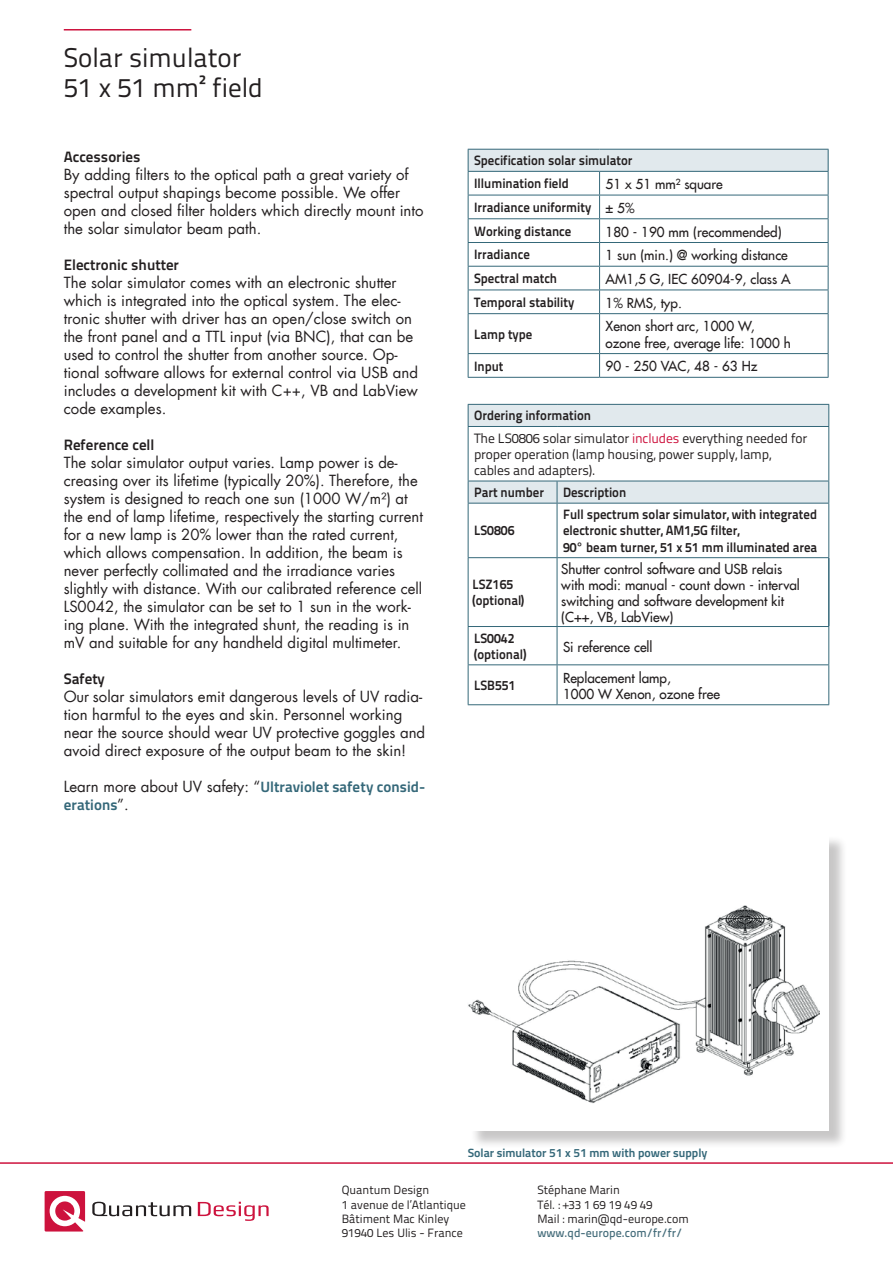
<style>
.page{position:relative;width:893px;height:1263px;background:#fff}
.page>*{position:absolute;margin:0;border:0;box-sizing:border-box;transform-origin:0 0}
.t1{font:27px/30px "Titillium Text 22 L";color:#231f20}
.t2{font:15px/18px "Futura LT";color:#231f20}
.t3{font:700 15px "Titillium Text 22 L";color:#231f20}
.t4{font:700 15px "Titillium Text";letter-spacing:.005em;color:#356879}
.t5{font:13.5px/16.2px "Futura LT";color:#231f20}
.t6{font:700 13.5px/16.2px "Titillium Text 22 L";color:#231f20;scale:.95 1}
.t7{font:13.5px/22.2px "Titillium Text 22 L";letter-spacing:-.01em;color:#231f20}
.t8{font:12px/14.4px "Titillium Text 22 L";color:#231f20}
.t9{font:700 12px "Titillium Text";color:#356879}
.t10{font:500 12px "Titillium Text 22 L";color:#446c7a}
.s1{font-family:"Titillium Text";font-weight:700;color:#356879}
.s2{font-family:"Futura LT";font-weight:400;color:#231f20}
.s3{font-family:"Futura LT";font-weight:400}
.s4{font-weight:700}
.s5{color:#cd123d}
</style>
<div class="page">
<svg style="left:45px;top:1191px;width:40px;height:40px"></svg>
<svg style="left:92px;top:1202px;width:99px;height:14px"></svg>
<svg style="left:198px;top:1202px;width:71px;height:19px"></svg>
<hr style="left:0;top:1162px;width:893px;height:2px;background:#cd123d">
<hr style="left:64px;top:29px;width:127px;height:2px;background:#cd123d">
<svg style="left:468px;top:404px;width:361px;height:99px"></svg>
<hr style="left:468px;top:503px;width:1px;height:54px;background:#356879">
<hr style="left:468px;top:627px;width:1px;height:37px;background:#356879">
<hr style="left:468px;top:665px;width:1px;height:39px;background:#356879">
<hr style="left:468px;top:503px;width:89px;height:1px;background:#356879">
<hr style="left:468px;top:557px;width:89px;height:1px;background:#356879">
<hr style="left:468px;top:558px;width:1px;height:68px;background:#356879">
<hr style="left:557px;top:557px;width:272px;height:1px;background:#356879">
<hr style="left:557px;top:558px;width:1px;height:68px;background:#356879">
<hr style="left:468px;top:626px;width:89px;height:1px;background:#356879">
<hr style="left:557px;top:626px;width:272px;height:1px;background:#356879">
<hr style="left:468px;top:664px;width:89px;height:1px;background:#356879">
<hr style="left:557px;top:664px;width:272px;height:1px;background:#356879">
<hr style="left:468px;top:704px;width:89px;height:1px;background:#356879">
<hr style="left:557px;top:704px;width:272px;height:1px;background:#356879">
<hr style="left:828px;top:558px;width:2px;height:68px;background:#356879">
<hr style="left:557px;top:503px;width:1px;height:54px;background:#356879">
<hr style="left:557px;top:627px;width:1px;height:37px;background:#356879">
<hr style="left:557px;top:665px;width:1px;height:39px;background:#356879">
<hr style="left:557px;top:503px;width:272px;height:1px;background:#356879">
<hr style="left:828px;top:503px;width:1px;height:54px;background:#356879">
<hr style="left:828px;top:627px;width:1px;height:37px;background:#356879">
<hr style="left:828px;top:665px;width:1px;height:39px;background:#356879">
<div style="left:470px;top:835px;width:378px;height:314px;background:#231f20;opacity:.25"></div>
<div style="left:468px;top:833px;width:361px;height:298px;background:#fff"></div>
<img style="left:468px;top:905px;width:352px;height:198px">
<div style="left:468px;top:149px;width:360px;height:22px;background:#e1e9ed"></div>
<hr style="left:468px;top:149px;width:132px;height:1px;background:#356879">
<hr style="left:600px;top:149px;width:228px;height:1px;background:#356879">
<hr style="left:468px;top:171px;width:132px;height:1px;background:#356879">
<hr style="left:600px;top:171px;width:228px;height:1px;background:#356879">
<hr style="left:468px;top:195px;width:132px;height:1px;background:#356879">
<hr style="left:600px;top:195px;width:228px;height:1px;background:#356879">
<hr style="left:468px;top:218px;width:132px;height:1px;background:#356879">
<hr style="left:600px;top:218px;width:228px;height:1px;background:#356879">
<hr style="left:468px;top:242px;width:132px;height:1px;background:#356879">
<hr style="left:600px;top:242px;width:228px;height:1px;background:#356879">
<hr style="left:468px;top:266px;width:132px;height:1px;background:#356879">
<hr style="left:600px;top:266px;width:228px;height:1px;background:#356879">
<hr style="left:468px;top:290px;width:132px;height:1px;background:#356879">
<svg style="left:468px;top:150px;width:1px;height:163px"></svg>
<hr style="left:600px;top:290px;width:228px;height:1px;background:#356879">
<svg style="left:599px;top:172px;width:1px;height:141px"></svg>
<svg style="left:828px;top:150px;width:1px;height:163px"></svg>
<hr style="left:468px;top:313px;width:132px;height:1px;background:#356879">
<hr style="left:468px;top:314px;width:1px;height:39px;background:#356879">
<hr style="left:600px;top:313px;width:228px;height:1px;background:#356879">
<hr style="left:599px;top:314px;width:1px;height:39px;background:#356879">
<hr style="left:828px;top:314px;width:1px;height:39px;background:#356879">
<hr style="left:468px;top:353px;width:132px;height:1px;background:#356879">
<svg style="left:468px;top:354px;width:1px;height:23px"></svg>
<hr style="left:600px;top:353px;width:228px;height:1px;background:#356879">
<svg style="left:599px;top:354px;width:1px;height:23px"></svg>
<svg style="left:828px;top:354px;width:1px;height:23px"></svg>
<hr style="left:468px;top:377px;width:132px;height:1px;background:#356879">
<hr style="left:600px;top:377px;width:228px;height:1px;background:#356879">
<h1 class="t1" style="left:64px;top:41px;width:201px">Solar simulator<br>51 x 51 mm² field</h1>
<p class="t3" style="left:64px;top:145px;width:78px">Accessories</p>
<p class="t2" style="left:64px;top:166px;width:361px">By adding filters to the optical path a great variety of spectral output shapings become possible. We offer open and closed filter holders which directly mount into the solar simulator beam path.</p>
<p class="t3" style="left:64px;top:253px;width:117px">Electronic shutter</p>
<p class="t2" style="left:64px;top:274px;width:356px">The solar simulator comes with an electronic shutter which is integrated into the optical system. The elec&shy;tronic shutter with driver has an open/close switch on the front panel and a TTL input (via BNC), that can be used to control the shutter from another source. Op&shy;tional software allows for external control via USB and includes a development kit with C++, VB and LabView code examples.</p>
<p class="t3" style="left:64px;top:433px;width:92px">Reference cell</p>
<p class="t2" style="left:64px;top:454px;width:361px">The solar simulator output varies. Lamp power is de&shy;creasing over its lifetime (typically 20%). Therefore, the system is designed to reach one sun (1000 W/m²) at the end of lamp lifetime, respectively the starting current for a new lamp is 20% lower than the rated current, which allows compensation. In addition, the beam is never perfectly collimated and the irradiance varies slightly with distance. With our calibrated reference cell LS0042, the simulator can be set to 1 sun in the work&shy;ing plane. With the integrated shunt, the reading is in mV and suitable for any handheld digital multimeter.</p>
<p class="t3" style="left:64px;top:667px;width:43px">Safety</p>
<p class="t2" style="left:64px;top:688px;width:363px">Our solar simulators emit dangerous levels of UV radia&shy;tion harmful to the eyes and skin. Personnel working near the source should wear UV protective goggles and avoid direct exposure of the output beam to the skin!</p>
<p class="t2" style="left:64px;top:778px;width:363px">Learn more about UV safety: “<span class="s1">Ultraviolet safety consid-</span></p>
<p class="t4" style="left:64px;top:793px;width:66px">erations<span class="s2">”.</span></p>
<p class="t6" style="left:474px;top:148px;width:168px;line-height:23px">Specification solar simulator<br>Illumination field</p>
<p class="t5" style="left:606px;top:176px;width:119px">51 x 51 mm² square</p>
<p class="t6" style="left:474px;top:195px;width:170px;line-height:23.7px">Irradiance uniformity <span class="s3">± 5%<br></span>Working distance</p>
<p class="t5" style="left:606px;top:223px;width:178px">180 - 190 mm (recommended)</p>
<p class="t6" style="left:474px;top:246px;width:60px">Irradiance</p>
<p class="t5" style="left:606px;top:247px;width:184px">1 sun (min.) @ working distance</p>
<p class="t6" style="left:474px;top:269px;width:89px">Spectral match</p>
<p class="t5" style="left:606px;top:271px;width:187px">AM1,5 G, IEC 60904-9, class A</p>
<p class="t6" style="left:474px;top:293px;width:107px">Temporal stability</p>
<p class="t5" style="left:606px;top:294px;width:78px">1% RMS, typ.</p>
<p class="t6" style="left:474px;top:325px;width:63px">Lamp type</p>
<p class="t5" style="left:606px;top:318px;width:187px">Xenon short arc, 1000 W, ozone free, average life: 1000 h</p>
<p class="t6" style="left:474px;top:357px;width:32px">Input</p>
<p class="t5" style="left:606px;top:358px;width:153px">90 - 250 VAC, 48 - 63 Hz</p>
<p class="t7" style="left:474px;top:404px;width:335px"><span class="s4">Ordering information<br></span>The LS0806 solar simulator <span class="s5">includes</span> everything needed for</p>
<p class="t7" style="left:474px;top:445px;width:299px;line-height:16.2px">proper operation (lamp housing, power supply, lamp, cables and adapters).</p>
<p class="t6" style="left:474px;top:483px;width:75px">Part number</p>
<p class="t6" style="left:563px;top:483px;width:68px">Description</p>
<p class="t6" style="left:474px;top:522px;width:44px">LS0806</p>
<p class="t6" style="left:563px;top:506px;width:269px">Full spectrum solar simulator, with integrated electronic shutter, AM1,5G filter,<br>90° beam turner, 51 x 51 mm illuminated area</p>
<p class="t6" style="left:472px;top:575px;width:56px">LSZ165 (optional)</p>
<p class="t5" style="left:561px;top:560px;width:240px">Shutter control software and USB relais with modi: manual - count down - interval switching and software development kit (C++, VB, LabView)</p>
<p class="t6" style="left:474px;top:629px;width:57px">LS0042 (optional)</p>
<p class="t5" style="left:563px;top:638px;width:91px">Si reference cell</p>
<p class="t6" style="left:474px;top:676px;width:45px">LSB551</p>
<p class="t5" style="left:563px;top:669px;width:158px">Replacement lamp,<br>1000 W Xenon, ozone free</p>
<p class="t9" style="left:468px;top:1143px;width:241px">Solar simulator 51 x 51 mm with power supply</p>
<p class="t8" style="left:342px;top:1182px;width:126px">Quantum Design<br>1 avenue de l’Atlantique<br>Bâtiment Mac Kinley<br>91940 Les Ulis - France</p>
<p class="t8" style="left:537px;top:1182px;width:153px">Stéphane Marin<br>Tél. : +33 1 69 19 49 49<br>Mail : marin@qd-europe.com</p>
<p class="t8" style="left:340px;top:1186px;width:124px;line-height:16.8px">Quantum Design GmbH<br>Im Tiefen See 58<br>D-64293 Darmstadt</p>
<p class="t10" style="left:537px;top:1224px;width:147px">www.qd-europe.com/fr/fr/</p>
</div>
